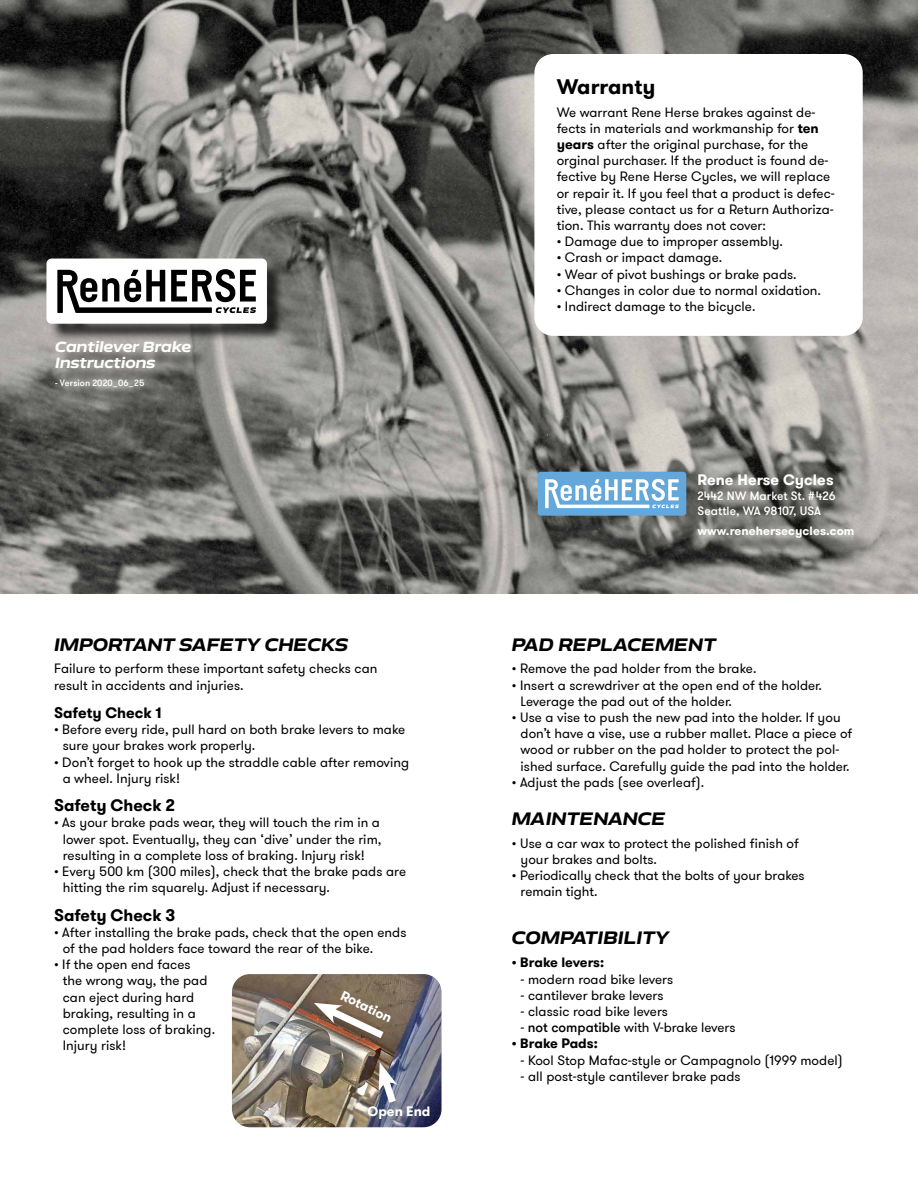
<style>
.page{position:relative;width:918px;height:1188px;background:#fff}
.page>*{position:absolute;margin:0;border:0;box-sizing:border-box;transform-origin:0 0}
.t1{font:700 21px "GT Walsheim Pro";letter-spacing:.005em;color:#000}
.t2{font:italic 700 16.5px "Aero";color:#000}
.t3{font:700 16.5px "GT Walsheim Pro";color:#000}
.t4{font:700 15px "GT Walsheim Pro";letter-spacing:.005em;color:#fff}
.t5{font:700 15px "GT Walsheim Pro";color:#000}
.t6{font:13.5px/16.2px "GT Walsheim Pro";letter-spacing:.005em;color:#000}
.t7{font:italic 700 13.5px/16.2px "Aero";letter-spacing:.005em;color:#fff}
.t8{font:700 13.5px "GT Walsheim Pro";color:#000}
.t9{font:700 13.5px "GT Walsheim Pro";color:#fff}
.t10{font:500 12px/15px "GT Walsheim Pro";letter-spacing:.005em;color:#fff}
.t11{font:700 12px "GT Walsheim Pro";letter-spacing:.005em;color:#fff}
.t12{font:500 9px "GT Walsheim Pro";letter-spacing:.015em;color:#fff}
.s1{font-weight:700}
.s2{font-weight:500}
</style>
<div class="page">
<img style="left:0;top:0;width:918px;height:594px">
<div style="left:59px;top:344px;width:150px;height:43px;background:#000;opacity:.75"></div>
<div style="left:701px;top:477px;width:171px;height:79px;background:#000;opacity:.75"></div>
<img style="left:232px;top:974px;width:210px;height:153px">
<svg style="left:314px;top:1001px;width:77px;height:43px;background:#948070"></svg>
<svg style="left:376px;top:1062px;width:25px;height:48px"></svg>
<div style="left:59px;top:382px;width:104px;height:23px;background:#000;opacity:.75"></div>
<svg style="left:538px;top:472px;width:148px;height:44px"></svg>
<div style="left:535px;top:55px;width:327px;height:280px;background:#fff;border-radius:18px"></div>
<div style="left:534px;top:54px;width:329px;height:282px;border:2px solid #fff;border-radius:18px"></div>
<div style="left:49px;top:261px;width:237px;height:81px;background:#000;opacity:.75"></div>
<svg style="left:46px;top:259px;width:221px;height:65px"></svg>
<p class="t7" style="left:55px;top:339px;width:138px">Cantilever Brake<br>Instructions</p>
<p class="t12" style="left:55px;top:377px;width:91px">- Version 2020_06_25</p>
<p class="t2" style="left:54px;top:634px;width:295px">IMPORTANT SAFETY CHECKS</p>
<p class="t6" style="left:54px;top:661px;width:325px">Failure to perform these important safety checks can result in accidents and injuries.</p>
<p class="t5" style="left:54px;top:703px;width:109px">Safety Check 1</p>
<p class="t6" style="left:63px;top:722px;width:344px;text-indent:-9px">• Before every ride, pull hard on both brake levers to make sure your brakes work properly.</p>
<p class="t6" style="left:63px;top:754px;width:348px;text-indent:-9px">• Don’t forget to hook up the straddle cable after removing a wheel. Injury risk!</p>
<p class="t3" style="left:54px;top:795px;width:123px">Safety Check 2</p>
<p class="t6" style="left:63px;top:815px;width:320px;text-align:justify;text-indent:-9px">• As your brake pads wear, they will touch the rim in a lower spot. Eventually, they can ‘dive’ under the rim, resulting in a complete loss of braking. Injury risk!</p>
<p class="t6" style="left:63px;top:863px;width:345px;text-indent:-9px">• Every 500 km (300 miles), check that the brake pads are hitting the rim squarely. Adjust if necessary.</p>
<p class="t3" style="left:54px;top:904px;width:123px">Safety Check 3</p>
<p class="t6" style="left:63px;top:924px;width:345px;text-indent:-9px">• After installing the brake pads, check that the open ends of the pad holders face toward the rear of the bike.</p>
<p class="t6" style="left:63px;top:957px;width:154px;text-indent:-9px">• If the open end faces<br>the wrong way, the pad can eject during hard braking, resulting in a complete loss of braking.<br>Injury risk!</p>
<p class="t9" style="left:345px;top:987px;width:57px;rotate:26deg">Rotation</p>
<p class="t9" style="left:367px;top:1102px;width:64px">Open End</p>
<h1 class="t1" style="left:557px;top:73px;width:100px">Warranty</h1>
<p class="t6" style="left:557px;top:104px;width:280px">We warrant Rene Herse brakes against de&shy;fects in materials and workmanship for <span class="s1">ten years</span> after the original purchase, for the orginal purchaser. If the product is found de&shy;fective by Rene Herse Cycles, we will replace or repair it. If you feel that a product is defec&shy;tive, please contact us for a Return Authoriza&shy;tion. This warranty does not cover:</p>
<p class="t6" style="left:557px;top:234px;width:228px">• Damage due to improper assembly.</p>
<p class="t6" style="left:557px;top:250px;width:167px">• Crash or impact damage.</p>
<p class="t6" style="left:557px;top:266px;width:242px">• Wear of pivot bushings or brake pads.</p>
<p class="t6" style="left:557px;top:282px;width:266px">• Changes in color due to normal oxidation.</p>
<p class="t6" style="left:557px;top:299px;width:200px">• Indirect damage to the bicycle.</p>
<p class="t4" style="left:698px;top:470px;width:138px">Rene Herse Cycles</p>
<p class="t10" style="left:698px;top:489px;width:140px">2442 NW Market St. #426<br>Seattle, WA 98107, USA</p>
<p class="t11" style="left:698px;top:523px;width:158px">www.renehersecycles.com</p>
<p class="t2" style="left:512px;top:634px;width:206px">PAD REPLACEMENT</p>
<p class="t6" style="left:512px;top:661px;width:246px">• Remove the pad holder from the brake.</p>
<p class="t6" style="left:521px;top:677px;width:303px;text-indent:-9px">• Insert a screwdriver at the open end of the holder.<br>Leverage the pad out of the holder.</p>
<p class="t6" style="left:521px;top:710px;width:333px;text-indent:-9px">• Use a vise to push the new pad into the holder. If you don’t have a vise, use a rubber mallet. Place a piece of wood or rubber on the pad holder to protect the pol&shy;ished surface. Carefully guide the pad into the holder.</p>
<p class="t6" style="left:512px;top:774px;width:194px">• Adjust the pads (see overleaf).</p>
<p class="t2" style="left:512px;top:808px;width:155px">MAINTENANCE</p>
<p class="t6" style="left:521px;top:835px;width:280px;text-indent:-9px">• Use a car wax to protect the polished finish of your brakes and bolts.</p>
<p class="t6" style="left:521px;top:868px;width:286px;text-indent:-9px">• Periodically check that the bolts of your brakes remain tight.</p>
<p class="t2" style="left:512px;top:928px;width:158px">COMPATIBILITY</p>
<p class="t8" style="left:512px;top:954px;width:94px">• Brake levers:</p>
<p class="t6" style="left:521px;top:971px;width:154px">- modern road bike levers</p>
<p class="t6" style="left:521px;top:987px;width:145px">- cantilever brake levers</p>
<p class="t6" style="left:521px;top:1003px;width:149px">- classic road bike levers</p>
<p class="t6" style="left:521px;top:1020px;width:216px">- <span class="s2">not compatible</span> with V-brake levers</p>
<p class="t8" style="left:512px;top:1035px;width:88px">• Brake Pads:</p>
<p class="t6" style="left:521px;top:1052px;width:324px">- Kool Stop Mafac-style or Campagnolo (1999 model)</p>
<p class="t6" style="left:521px;top:1068px;width:222px">- all post-style cantilever brake pads</p>
</div>
